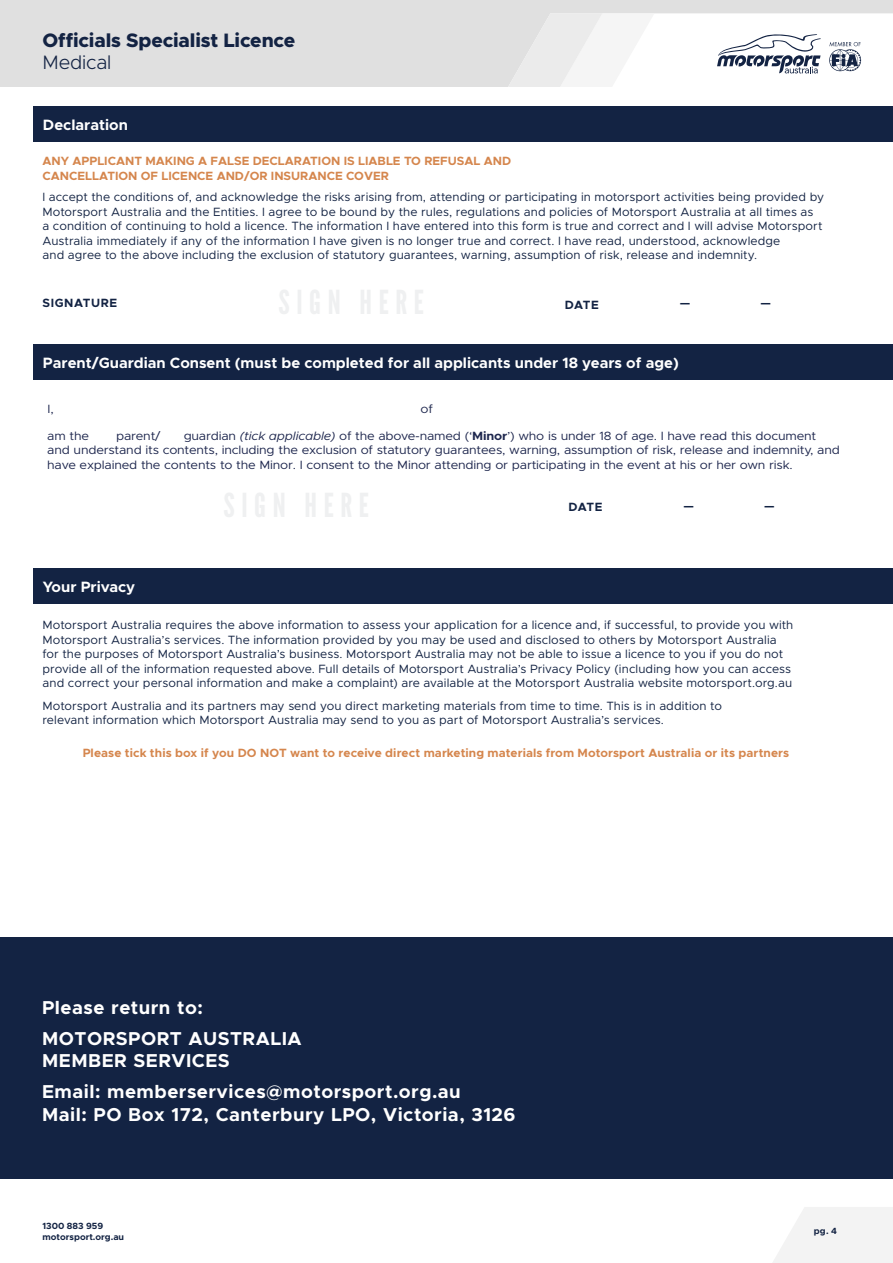
<style>
.page{position:relative;width:893px;height:1263px;background:#fff}
.page>*{position:absolute;margin:0;border:0;box-sizing:border-box;transform-origin:0 0}
.t1{font:800 19.5px "Metropolis";letter-spacing:-.01em;color:#132343}
.t2{font:300 19.5px "Metropolis";letter-spacing:-.01em;color:#132343}
.t3{font:700 18.75px/31px "Metropolis";letter-spacing:.025em;color:#fff}
.t4{font:700 15px "Metropolis";color:#fff}
.t5{font:12px/14.4px "Metropolis";letter-spacing:.005em;color:#132343}
.t6{font:12px/14.4px "Metropolis";letter-spacing:-.015em;color:#1e274e;scale:1.07 1}
.t7{font:700 12px/15px "Metropolis";color:#d5864d}
.t8{font:700 12px "Metropolis";letter-spacing:.05em;color:#132343}
.t9{font:700 9px/10.8px "Metropolis";color:#132343}
.s1{font-style:italic}
.s2{font-weight:700}
</style>
<div class="page">
<svg style="left:773px;top:1207px;width:120px;height:56px"></svg>
<svg style="left:0;top:0;width:893px;height:86px;fill:#e0e0e0"></svg>
<svg style="left:508px;top:13px;width:146px;height:73px"></svg>
<div style="left:0;top:938px;width:893px;height:241px;background:#132343"></div>
<div style="left:34px;top:106px;width:859px;height:35px;background:#132343"></div>
<div style="left:34px;top:344px;width:859px;height:35px;background:#132343"></div>
<div style="left:34px;top:568px;width:859px;height:36px;background:#132343"></div>
<h1 class="t1" style="left:43px;top:28px;width:254px">Officials Specialist Licence</h1>
<h1 class="t2" style="left:43px;top:50px;width:70px">Medical</h1>
<p class="t4" style="left:43px;top:115px;width:86px">Declaration</p>
<p class="t7" style="left:43px;top:153px;width:470px">ANY APPLICANT MAKING A FALSE DECLARATION IS LIABLE TO REFUSAL AND<br>CANCELLATION OF LICENCE AND/OR INSURANCE COVER</p>
<p class="t5" style="left:43px;top:190px;width:783px">I accept the conditions of, and acknowledge the risks arising from, attending or participating in motorsport activities being provided by Motorsport Australia and the Entities. I agree to be bound by the rules, regulations and policies of Motorsport Australia at all times as<br>a condition of continuing to hold a licence. The information I have entered into this form is true and correct and I will advise Motorsport Australia immediately if any of the information I have given is no longer true and correct. I have read, understood, acknowledge<br>and agree to the above including the exclusion of statutory guarantees, warning, assumption of risk, release and indemnity.</p>
<p class="t8" style="left:43px;top:295px;width:76px">SIGNATURE</p>
<p class="t8" style="left:565px;top:297px;width:36px">DATE</p>
<p class="t8" style="left:680px;top:295px;width:12px">—</p>
<p class="t8" style="left:761px;top:295px;width:12px">—</p>
<p class="t4" style="left:43px;top:353px;width:637px">Parent/Guardian Consent (must be completed for all applicants under 18 years of age)</p>
<p class="t6" style="left:48px;top:402px;width:7px">I,</p>
<p class="t6" style="left:421px;top:402px;width:13px">of</p>
<p class="t6" style="left:47px;top:428px;width:742px;text-indent:136px">guardian <span class="s1">(tick applicable)</span> of the above-named (‘<span class="s2">Minor</span>’) who is under 18 of age. I have read this document and understand its contents, including the exclusion of statutory guarantees, warning, assumption of risk, release and indemnity, and have explained the contents to the Minor. I consent to the Minor attending or participating in the event at his or her own risk.</p>
<p class="t6" style="left:47px;top:428px;width:41px">am the</p>
<p class="t6" style="left:116px;top:428px;width:43px">parent/</p>
<p class="t4" style="left:43px;top:577px;width:94px">Your Privacy</p>
<p class="t8" style="left:568px;top:500px;width:36px">DATE</p>
<p class="t8" style="left:683px;top:498px;width:12px">—</p>
<p class="t8" style="left:764px;top:498px;width:12px">—</p>
<p class="t5" style="left:43px;top:618px;width:752px">Motorsport Australia requires the above information to assess your application for a licence and, if successful, to provide you with Motorsport Australia’s services. The information provided by you may be used and disclosed to others by Motorsport Australia for the purposes of Motorsport Australia’s business. Motorsport Australia may not be able to issue a licence to you if you do not provide all of the information requested above. Full details of Motorsport Australia’s Privacy Policy (including how you can access and correct your personal information and make a complaint) are available at the Motorsport Australia website motorsport.org.au</p>
<p class="t5" style="left:43px;top:698px;width:681px">Motorsport Australia and its partners may send you direct marketing materials from time to time. This is in addition to relevant information which Motorsport Australia may send to you as part of Motorsport Australia’s services.</p>
<p class="t7" style="left:83px;top:745px;width:708px">Please tick this box if you DO NOT want to receive direct marketing materials from Motorsport Australia or its partners</p>
<h2 class="t3" style="left:42px;top:992px;width:261px">Please return to:<br>MOTORSPORT AUSTRALIA</h2>
<h2 class="t3" style="left:42px;top:1045px;width:420px">MEMBER SERVICES<br>Email: memberservices@motorsport.org.au</h2>
<h2 class="t3" style="left:42px;top:1099px;width:475px">Mail: PO Box 172, Canterbury LPO, Victoria, 3126</h2>
<p class="t9" style="left:43px;top:1220px;width:83px">1300 883 959 motorsport.org.au</p>
<p class="t9" style="left:814px;top:1225px;width:25px">pg. 4</p>
</div>
